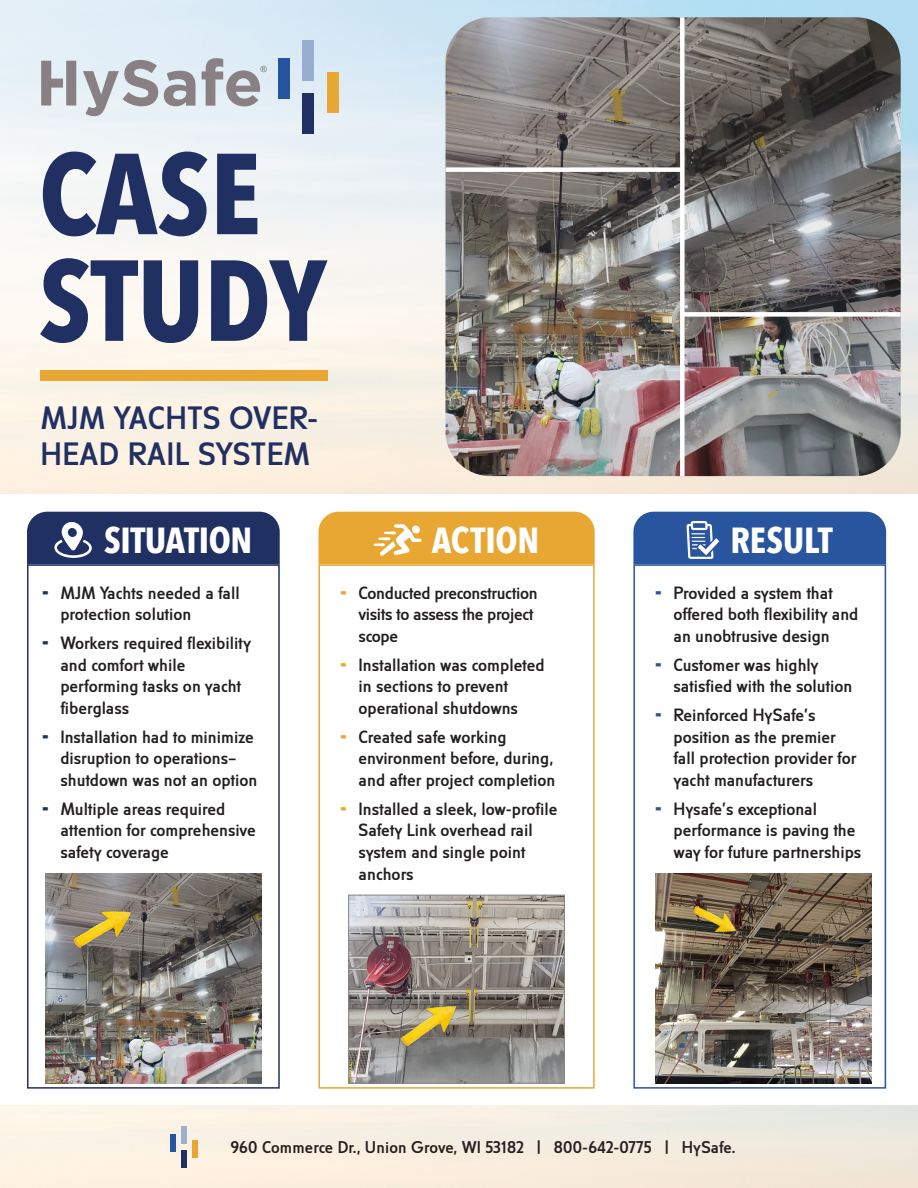
<style>
.page{position:relative;width:918px;height:1188px;background:#fff}
.page>*{position:absolute;margin:0;border:0;box-sizing:border-box;transform-origin:0 0}
.t1{font:700 113.7px "Avenir Next Condensed";color:#213063}
.t2{font:700 36.15px "Avenir Next Condensed";letter-spacing:-.01em;color:#fff}
.t3{font:31.35px/36px "Cst Berlin West Original";color:#213063}
.t4{font:17.25px/21.8px "Cst Berlin West Original";letter-spacing:-.005em;color:#231f20}
.t5{font:17.25px/21.8px "Cst Berlin West Original";letter-spacing:-.025em;color:#231f20}
.t6{font:16.5px "Cst Berlin West Original";letter-spacing:.01em;color:#231f20}
</style>
<div class="page">
<img style="left:0;top:0;width:918px;height:494px">
<img style="left:446px;top:17px;width:455px;height:459px">
<svg style="left:83px;top:60px;width:75px;height:56px;background:#bfc2c8"></svg>
<svg style="left:164px;top:71px;width:32px;height:35px"></svg>
<div style="left:278px;top:59px;width:12px;height:40px;background:#25539e"></div>
<div style="left:303px;top:40px;width:11px;height:40px;background:#98adcf"></div>
<div style="left:303px;top:94px;width:11px;height:40px;background:#203063"></div>
<div style="left:328px;top:72px;width:11px;height:41px;background:#e8a833"></div>
<svg style="left:41px;top:61px;width:35px;height:45px;background:#aba9ad"></svg>
<svg style="left:202px;top:58px;width:65px;height:48px;background:#b9bcc2"></svg>
<div style="left:40px;top:370px;width:288px;height:10px;background:#e8a633"></div>
<div style="left:27px;top:512px;width:253px;height:52px;background:#213063"></div>
<div style="left:27px;top:564px;width:253px;height:525px;border:2px solid #213063"></div>
<div style="left:318px;top:564px;width:277px;height:525px;border:2px solid #e8a633"></div>
<div style="left:633px;top:564px;width:253px;height:525px;border:2px solid #29549e"></div>
<img style="left:45px;top:874px;width:216px;height:209px">
<img style="left:350px;top:897px;width:213px;height:184px">
<div style="left:348px;top:895px;width:217px;height:188px;border:1px solid #8a8384"></div>
<img style="left:0;top:1106px;width:918px;height:82px">
<div style="left:318px;top:512px;width:277px;height:52px;background:#e8a633"></div>
<div style="left:633px;top:512px;width:253px;height:52px;background:#29549e"></div>
<div style="left:170px;top:1134px;width:5px;height:18px;background:#29549e"></div>
<div style="left:181px;top:1126px;width:5px;height:18px;background:#99adcf"></div>
<div style="left:181px;top:1150px;width:5px;height:18px;background:#213063"></div>
<div style="left:192px;top:1140px;width:6px;height:18px;background:#e8a633"></div>
<div style="left:680px;top:17px;width:5px;height:459px;background:#fff"></div>
<div style="left:445px;top:167px;width:237px;height:5px;background:#fff"></div>
<div style="left:682px;top:312px;width:219px;height:5px;background:#fff"></div>
<img style="left:655px;top:874px;width:216px;height:209px">
<img style="left:392px;top:992px;width:74px;height:66px">
<img style="left:687px;top:897px;width:55px;height:45px">
<img style="left:65px;top:897px;width:75px;height:62px">
<p class="t1" style="left:39px;top:125px;width:223px">CASE</p>
<p class="t1" style="left:39px;top:231px;width:289px">STUDY</p>
<p class="t3" style="left:40px;top:401px;width:279px">MJM YACHTS OVER-<br>HEAD RAIL SYSTEM</p>
<p class="t2" style="left:104px;top:518px;width:150px">SITUATION</p>
<p class="t4" style="left:60px;top:582px;width:181px">MJM Yachts needed a fall protection solution</p>
<p class="t4" style="left:60px;top:632px;width:192px">Workers required flexibility and comfort while performing tasks on yacht fiberglass</p>
<p class="t4" style="left:60px;top:726px;width:199px">Installation had to minimize disruption to operations— shutdown was not an option</p>
<p class="t4" style="left:60px;top:798px;width:197px">Multiple areas required attention for comprehensive safety coverage</p>
<p class="t2" style="left:432px;top:518px;width:109px">ACTION</p>
<p class="t2" style="left:731px;top:518px;width:104px">RESULT</p>
<p class="t5" style="left:359px;top:582px;width:181px">Conducted preconstruction visits to assess the project scope</p>
<p class="t4" style="left:359px;top:654px;width:188px">Installation was completed in sections to prevent operational shutdowns</p>
<p class="t4" style="left:359px;top:726px;width:198px">Created safe working environment before, during, and after project completion</p>
<p class="t4" style="left:359px;top:798px;width:200px">Installed a sleek, low-profile<br>Safety Link overhead rail system and single point anchors</p>
<p class="t4" style="left:674px;top:582px;width:186px">Provided a system that offered both flexibility and an unobtrusive design</p>
<p class="t4" style="left:674px;top:654px;width:180px">Customer was highly satisfied with the solution</p>
<p class="t4" style="left:674px;top:704px;width:185px">Reinforced HySafe’s position as the premier fall protection provider for yacht manufacturers</p>
<p class="t4" style="left:674px;top:798px;width:189px">Hysafe’s exceptional performance is paving the way for future partnerships</p>
<p class="t6" style="left:231px;top:1138px;width:506px">960 Commerce Dr., Union Grove, WI 53182 | 800-642-0775 | HySafe.</p>
</div>
